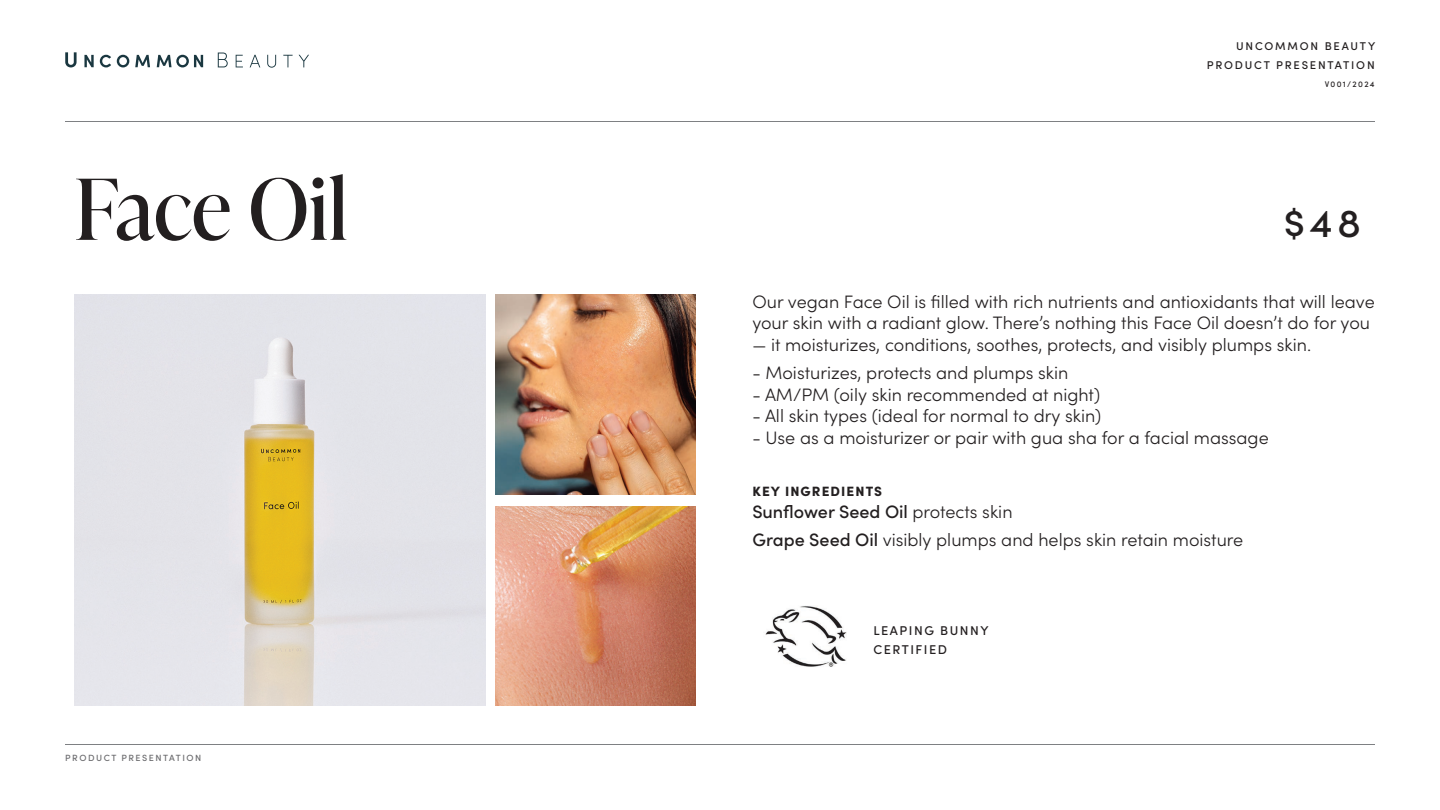
<style>
.page{position:relative;width:1440px;height:810px;background:#fff}
.page>*{position:absolute;margin:0;border:0;box-sizing:border-box;transform-origin:0 0}
.t1{font:84px "Ivy Presto Display";letter-spacing:-.005em;color:#231f20}
.t2{font:500 39.83px "Sofia Pro";color:#231f20}
.t3{font:300 18px/21.6px "Sofia Pro";color:#231f20}
.t4{font:900 13.5px "Sofia Pro";letter-spacing:.08em;color:#231f20}
.t5{font:500 12.75px/18.8px "Sofia Pro";letter-spacing:.12em;color:#231f20}
.t6{font:500 11.25px/18.3px "Sofia Pro";letter-spacing:.16em;color:#231f20;text-align:right}
.t7{font:500 9px "Sofia Pro";letter-spacing:.17em;color:#69696c}
.t8{font:500 8.25px "Sofia Pro";letter-spacing:.16em;color:#231f20}
.s1{font-weight:500}
</style>
<div class="page">
<svg style="left:65px;top:52px;width:12px;height:15px"></svg>
<svg style="left:84px;top:55px;width:10px;height:12px"></svg>
<svg style="left:100px;top:55px;width:11px;height:12px"></svg>
<svg style="left:117px;top:55px;width:12px;height:12px"></svg>
<svg style="left:135px;top:55px;width:15px;height:12px"></svg>
<svg style="left:157px;top:55px;width:46px;height:12px"></svg>
<svg style="left:218px;top:53px;width:10px;height:14px"></svg>
<svg style="left:236px;top:55px;width:7px;height:12px"></svg>
<svg style="left:250px;top:55px;width:10px;height:12px"></svg>
<svg style="left:267px;top:55px;width:9px;height:13px"></svg>
<svg style="left:299px;top:55px;width:10px;height:12px"></svg>
<svg style="left:283px;top:55px;width:10px;height:12px"></svg>
<hr style="left:65px;top:121px;width:1310px;height:1px;background:#7e8083">
<hr style="left:65px;top:744px;width:1310px;height:1px;background:#7e8083">
<img style="left:75px;top:295px;width:411px;height:411px">
<img style="left:496px;top:295px;width:199px;height:199px">
<img style="left:496px;top:506px;width:199px;height:200px">
<img style="left:765px;top:606px;width:82px;height:61px">
<h1 class="t1" style="left:74px;top:149px;width:275px">Face Oil</h1>
<p class="t7" style="left:65px;top:751px;width:138px">PRODUCT PRESENTATION</p>
<p class="t6" style="left:1207px;top:36px;width:170px">UNCOMMON BEAUTY<br>PRODUCT PRESENTATION</p>
<p class="t8" style="left:1325px;top:78px;width:51px">V001/2024</p>
<h2 class="t2" style="left:1284px;top:193px;width:79px">$48</h2>
<p class="t3" style="left:752px;top:290px;width:624px">Our vegan Face Oil is filled with rich nutrients and antioxidants that will leave your skin with a radiant glow. There’s nothing this Face Oil doesn’t do for you</p>
<p class="t3" style="left:752px;top:333px;width:560px">— it moisturizes, conditions, soothes, protects, and visibly plumps skin.</p>
<p class="t3" style="left:752px;top:361px;width:318px">- Moisturizes, protects and plumps skin</p>
<p class="t3" style="left:752px;top:383px;width:349px">- AM/PM (oily skin recommended at night)</p>
<p class="t3" style="left:752px;top:404px;width:350px">- All skin types (ideal for normal to dry skin)</p>
<p class="t3" style="left:752px;top:426px;width:518px">- Use as a moisturizer or pair with gua sha for a facial massage</p>
<p class="t4" style="left:752px;top:481px;width:131px">KEY INGREDIENTS</p>
<p class="t3" style="left:752px;top:496px;width:492px;line-height:28.3px"><span class="s1">Sunflower Seed Oil</span> protects skin<br><span class="s1">Grape Seed Oil</span> visibly plumps and helps skin retain moisture</p>
<p class="t5" style="left:873px;top:620px;width:117px">LEAPING BUNNY<br>CERTIFIED</p>
</div>
